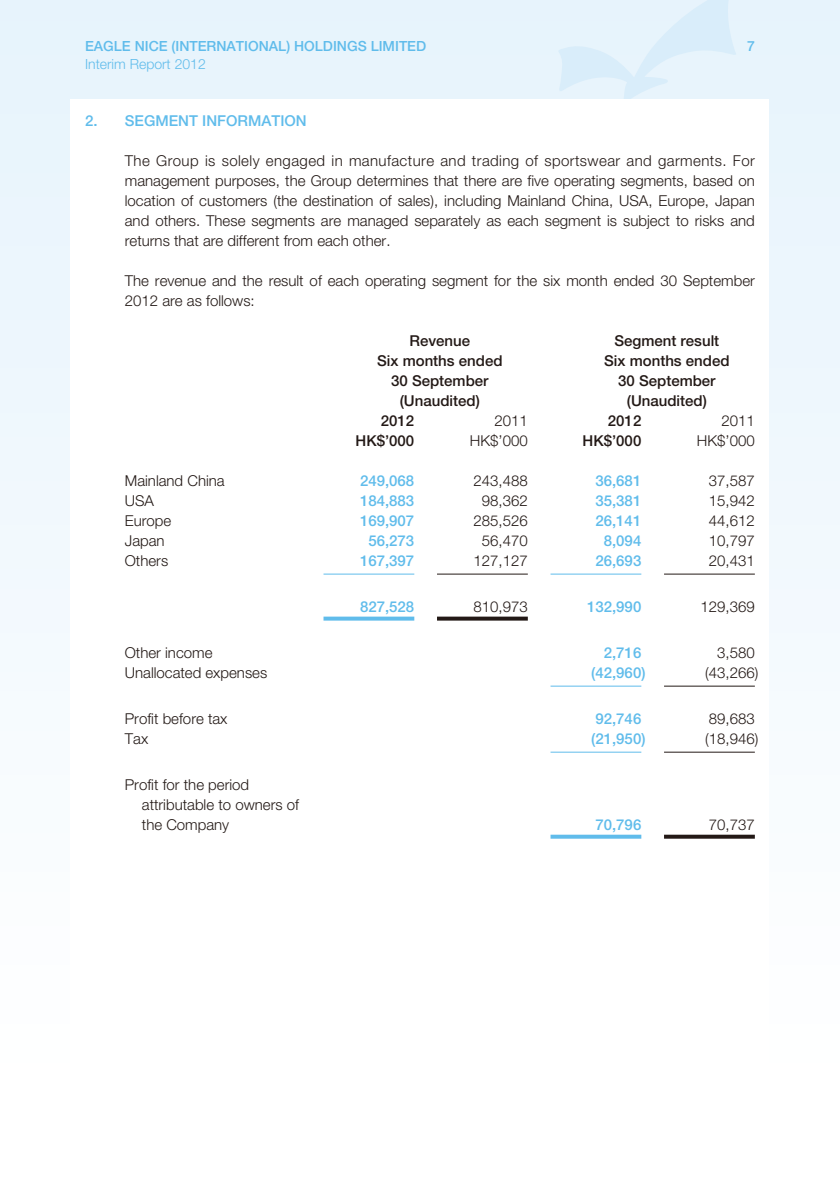
<style>
.page{position:relative;width:840px;height:1191px;background:#fff}
.page>*{position:absolute;margin:0;border:0;box-sizing:border-box;transform-origin:0 0}
.t1{font:300 15px/20px "Helvetica Neue LT Std";color:#231916}
.t2{font:500 15px "Helvetica Neue LT Std";color:#60bceb}
.t3{font:500 15px/20px "Helvetica Neue LT Std";color:#231916;text-align:center}
.t4{font:500 14px "Helvetica Neue LT Std";color:#60bceb}
.t5{font:300 14px "Helvetica Neue LT Std";color:#60bceb}
</style>
<div class="page">
<div style="left:0;top:0;width:839px;height:1191px;background:linear-gradient(to bottom,#e6f3fc,#fff)"></div>
<svg style="left:552px;top:0;width:184px;height:99px;background:#e2f1fb"></svg>
<div style="left:71px;top:99px;width:697px;height:1092px;background:#fff"></div>
<hr style="left:323px;top:573px;width:91px;height:1px;background:#60bceb">
<hr style="left:437px;top:573px;width:90px;height:1px;background:#231916">
<hr style="left:550px;top:573px;width:91px;height:1px;background:#60bceb">
<hr style="left:663px;top:573px;width:91px;height:1px;background:#231916">
<svg style="left:323px;top:616px;width:91px;height:4px"></svg>
<svg style="left:437px;top:616px;width:90px;height:4px"></svg>
<hr style="left:550px;top:685px;width:91px;height:1px;background:#60bceb">
<hr style="left:663px;top:685px;width:91px;height:1px;background:#231916">
<hr style="left:550px;top:751px;width:91px;height:1px;background:#60bceb">
<hr style="left:663px;top:751px;width:91px;height:1px;background:#231916">
<svg style="left:550px;top:834px;width:91px;height:4px"></svg>
<svg style="left:664px;top:834px;width:90px;height:4px"></svg>
<p class="t4" style="left:85px;top:41px;width:342px">EAGLE NICE (INTERNATIONAL) HOLDINGS LIMITED</p>
<p class="t5" style="left:85px;top:59px;width:122px">Interim Report 2012</p>
<p class="t4" style="left:746px;top:41px;width:9px">7</p>
<p class="t2" style="left:85px;top:115px;width:223px">2. SEGMENT INFORMATION</p>
<p class="t1" style="left:125px;top:152px;width:631px;text-align:justify">The Group is solely engaged in manufacture and trading of sportswear and garments. For management purposes, the Group determines that there are five operating segments, based on location of customers (the destination of sales), including Mainland China, USA, Europe, Japan and others. These segments are managed separately as each segment is subject to risks and returns that are different from each other.</p>
<p class="t1" style="left:125px;top:272px;width:631px">The revenue and the result of each operating segment for the six month ended 30 September<br>2012 are as follows:</p>
<p class="t3" style="left:409px;top:332px;width:62px">Revenue</p>
<p class="t3" style="left:614px;top:332px;width:106px">Segment result</p>
<p class="t3" style="left:377px;top:352px;width:127px">Six months ended<br>30 September</p>
<p class="t3" style="left:603px;top:352px;width:127px">Six months ended<br>30 September</p>
<p class="t3" style="left:399px;top:392px;width:82px">(Unaudited)</p>
<p class="t3" style="left:626px;top:392px;width:82px">(Unaudited)</p>
<p class="t3" style="left:380px;top:412px;width:35px">2012</p>
<p class="t1" style="left:494px;top:412px;width:35px">2011</p>
<p class="t3" style="left:607px;top:412px;width:35px">2012</p>
<p class="t1" style="left:721px;top:412px;width:35px">2011</p>
<p class="t3" style="left:355px;top:432px;width:60px">HK$’000</p>
<p class="t1" style="left:469px;top:432px;width:59px">HK$’000</p>
<p class="t3" style="left:582px;top:432px;width:60px">HK$’000</p>
<p class="t1" style="left:696px;top:432px;width:59px">HK$’000</p>
<p class="t1" style="left:125px;top:472px;width:101px">Mainland China</p>
<p class="t2" style="left:360px;top:475px;width:56px">249,068</p>
<p class="t1" style="left:473px;top:472px;width:56px">243,488</p>
<p class="t2" style="left:595px;top:475px;width:47px">36,681</p>
<p class="t1" style="left:708px;top:472px;width:47px">37,587</p>
<p class="t1" style="left:125px;top:492px;width:31px">USA</p>
<p class="t2" style="left:360px;top:495px;width:56px">184,883</p>
<p class="t1" style="left:481px;top:492px;width:47px">98,362</p>
<p class="t2" style="left:595px;top:495px;width:47px">35,381</p>
<p class="t1" style="left:708px;top:492px;width:47px">15,942</p>
<p class="t1" style="left:125px;top:512px;width:48px">Europe</p>
<p class="t2" style="left:360px;top:515px;width:56px">169,907</p>
<p class="t1" style="left:473px;top:512px;width:56px">285,526</p>
<p class="t2" style="left:595px;top:515px;width:47px">26,141</p>
<p class="t1" style="left:708px;top:512px;width:47px">44,612</p>
<p class="t1" style="left:125px;top:532px;width:41px">Japan</p>
<p class="t2" style="left:368px;top:535px;width:47px">56,273</p>
<p class="t1" style="left:481px;top:532px;width:47px">56,470</p>
<p class="t2" style="left:603px;top:535px;width:39px">8,094</p>
<p class="t1" style="left:708px;top:532px;width:47px">10,797</p>
<p class="t1" style="left:125px;top:552px;width:45px">Others</p>
<p class="t2" style="left:360px;top:555px;width:56px">167,397</p>
<p class="t1" style="left:473px;top:552px;width:56px">127,127</p>
<p class="t2" style="left:595px;top:555px;width:47px">26,693</p>
<p class="t1" style="left:708px;top:552px;width:47px">20,431</p>
<p class="t2" style="left:360px;top:601px;width:56px">827,528</p>
<p class="t1" style="left:473px;top:598px;width:56px">810,973</p>
<p class="t2" style="left:586px;top:601px;width:56px">132,990</p>
<p class="t1" style="left:700px;top:598px;width:56px">129,369</p>
<p class="t1" style="left:125px;top:644px;width:89px">Other income</p>
<p class="t2" style="left:603px;top:647px;width:39px">2,716</p>
<p class="t1" style="left:716px;top:644px;width:39px">3,580</p>
<p class="t1" style="left:125px;top:664px;width:144px">Unallocated expenses</p>
<p class="t2" style="left:591px;top:667px;width:56px">(42,960)</p>
<p class="t1" style="left:705px;top:664px;width:55px">(43,266)</p>
<p class="t1" style="left:125px;top:710px;width:104px">Profit before tax</p>
<p class="t2" style="left:595px;top:713px;width:47px">92,746</p>
<p class="t1" style="left:708px;top:710px;width:47px">89,683</p>
<p class="t1" style="left:125px;top:730px;width:25px">Tax</p>
<p class="t2" style="left:591px;top:733px;width:56px">(21,950)</p>
<p class="t1" style="left:705px;top:730px;width:55px">(18,946)</p>
<p class="t1" style="left:142px;top:776px;width:158px;text-indent:-17px">Profit for the period attributable to owners of the Company</p>
<p class="t2" style="left:595px;top:819px;width:47px">70,796</p>
<p class="t1" style="left:708px;top:816px;width:47px">70,737</p>
</div>
